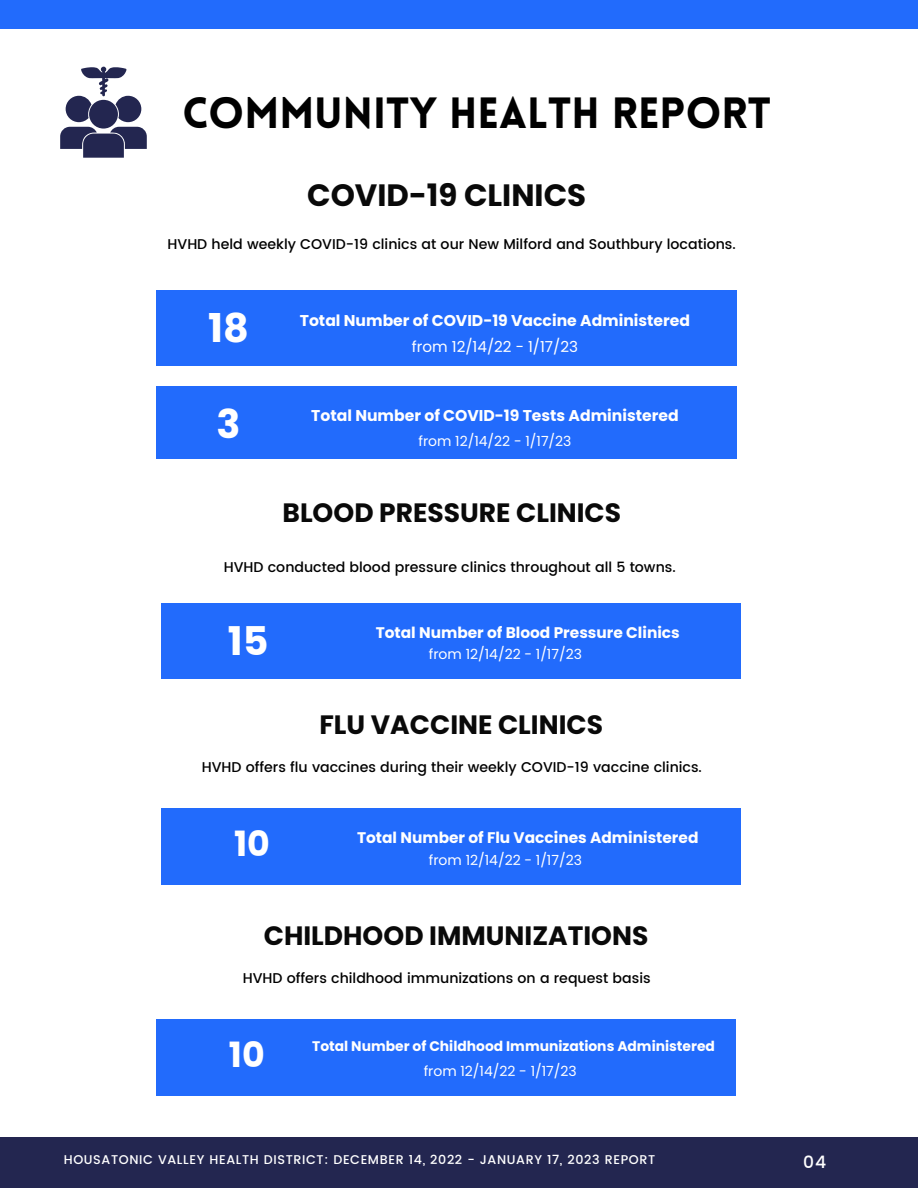
<style>
.page{position:relative;width:918px;height:1188px;background:#fff}
.page>*{position:absolute;margin:0;border:0;box-sizing:border-box;transform-origin:0 0}
.t1{font:900 42.75px "Lovelo";color:#000}
.t2{font:700 39.75px "Poppins";color:#fff}
.t3{font:700 39.6px "Poppins";color:#fff}
.t4{font:700 34.8px "Poppins";color:#fff}
.t5{font:700 30.9px "Poppins";color:#090909}
.t6{font:700 26.55px "Poppins";color:#090909}
.t7{font:500 17.1px "Poppins";color:#fff}
.t8{font:700 15.6px "Poppins";color:#fff}
.t9{font:700 15.45px "Poppins";color:#fff}
.t10{font:15.15px "Poppins";color:#fff}
.t11{font:500 14.1px "Poppins";color:#000}
.t12{font:13.95px "Poppins";color:#fff}
.t13{font:700 13.95px "Poppins";color:#fff}
.t14{font:500 12.75px "Poppins";letter-spacing:.05em;color:#fff}
</style>
<div class="page">
<div style="left:0;top:1137px;width:918px;height:51px;background:#232650"></div>
<div style="left:0;top:0;width:918px;height:29px;background:#226bfc"></div>
<svg style="left:60px;top:67px;width:87px;height:91px"></svg>
<div style="left:156px;top:290px;width:581px;height:76px;background:#226bfc"></div>
<div style="left:162px;top:603px;width:579px;height:75px;background:#226bfc"></div>
<div style="left:156px;top:386px;width:581px;height:73px;background:#226bfc"></div>
<div style="left:162px;top:808px;width:579px;height:76px;background:#226bfc"></div>
<div style="left:156px;top:1019px;width:580px;height:76px;background:#226bfc"></div>
<h1 class="t1" style="left:183px;top:96px;width:590px">COMMUNITY HEALTH REPORT</h1>
<h3 class="t5" style="left:307px;top:174px;width:280px">COVID-19 CLINICS</h3>
<p class="t11" style="left:168px;top:236px;width:570px">HVHD held weekly COVID-19 clinics at our New Milford and Southbury locations.</p>
<h2 class="t2" style="left:208px;top:300px;width:42px">18</h2>
<h2 class="t2" style="left:216px;top:396px;width:26px">3</h2>
<p class="t8" style="left:300px;top:309px;width:392px">Total Number of COVID-19 Vaccine Administered</p>
<p class="t10" style="left:412px;top:336px;width:168px">from 12/14/22 - 1/17/23</p>
<p class="t8" style="left:311px;top:405px;width:369px">Total Number of COVID-19 Tests Administered</p>
<p class="t12" style="left:418px;top:431px;width:155px">from 12/14/22 - 1/17/23</p>
<h3 class="t6" style="left:283px;top:494px;width:340px">BLOOD PRESSURE CLINICS</h3>
<p class="t11" style="left:224px;top:559px;width:453px">HVHD conducted blood pressure clinics throughout all 5 towns.</p>
<h3 class="t3" style="left:228px;top:613px;width:42px">15</h3>
<p class="t9" style="left:376px;top:622px;width:306px">Total Number of Blood Pressure Clinics</p>
<p class="t12" style="left:429px;top:645px;width:155px">from 12/14/22 - 1/17/23</p>
<h3 class="t6" style="left:319px;top:706px;width:285px">FLU VACCINE CLINICS</h3>
<p class="t11" style="left:202px;top:759px;width:502px">HVHD offers flu vaccines during their weekly COVID-19 vaccine clinics.</p>
<h3 class="t4" style="left:234px;top:819px;width:37px">10</h3>
<p class="t9" style="left:357px;top:827px;width:343px">Total Number of Flu Vaccines Administered</p>
<p class="t12" style="left:429px;top:850px;width:155px">from 12/14/22 - 1/17/23</p>
<h3 class="t6" style="left:264px;top:917px;width:386px">CHILDHOOD IMMUNIZATIONS</h3>
<p class="t11" style="left:243px;top:970px;width:409px">HVHD offers childhood immunizations on a request basis</p>
<h3 class="t4" style="left:229px;top:1030px;width:37px">10</h3>
<p class="t13" style="left:312px;top:1036px;width:404px">Total Number of Childhood Immunizations Administered</p>
<p class="t12" style="left:424px;top:1061px;width:155px">from 12/14/22 - 1/17/23</p>
<p class="t14" style="left:64px;top:1152px;width:593px">HOUSATONIC VALLEY HEALTH DISTRICT: DECEMBER 14, 2022 - JANUARY 17, 2023 REPORT</p>
<p class="t7" style="left:803px;top:1153px;width:24px">04</p>
</div>
